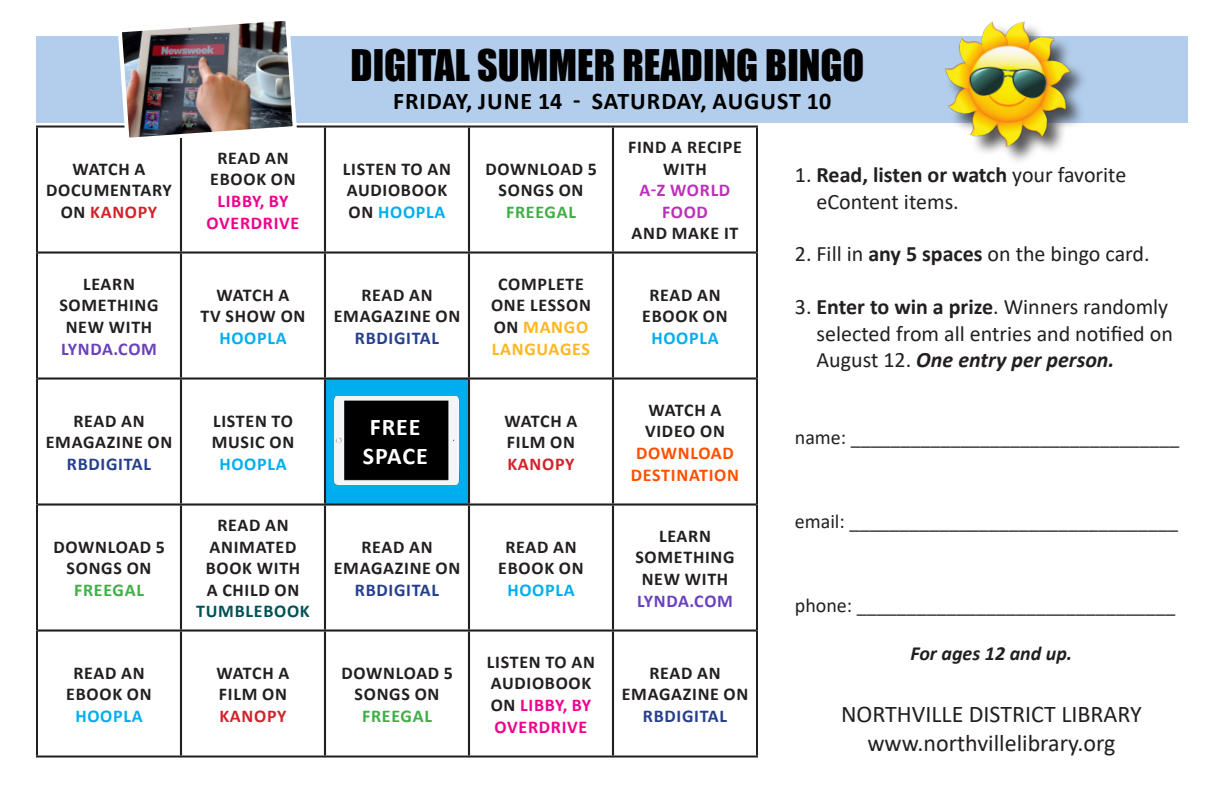
<style>
.page{position:relative;width:1224px;height:792px;background:#fff}
.page>*{position:absolute;margin:0;border:0;box-sizing:border-box;transform-origin:0 0}
.t1{font:40px "Impact";color:#000}
.t2{font:24px "Calibri";color:#231f20}
.t3{font:700 24px "Calibri";letter-spacing:.04em;color:#000}
.t4{font:700 24px/28.8px "Calibri";letter-spacing:.04em;color:#fff}
.t5{font:22px/26.4px "Calibri";color:#231f20}
.t6{font:20px "Calibri";color:#231f20}
.t7{font:italic 700 20px "Calibri";color:#231f20}
.t8{font:700 18px/21.6px "Calibri";letter-spacing:.04em;color:#231f20;text-align:center}
.t9{font:700 18px/21.6px "Calibri";letter-spacing:.04em;color:#ff5000;text-align:center}
.t10{font:700 18px/21.6px "Calibri";letter-spacing:.04em;color:#ed028c;text-align:center}
.s1{color:#d1232a}
.s2{color:#231f20}
.s3{color:#00aeef}
.s4{color:#40ae49}
.s5{color:#bd2fb9}
.s6{color:#6a41bd}
.s7{color:#253f8e}
.s8{color:#ffb620}
.s9{color:#005057}
.s10{color:#ed028c}
.s11{font-weight:700}
.s12{font-weight:700;font-style:italic}
</style>
<div class="page">
<div style="left:325px;top:379px;width:144px;height:126px;background:#00aeef"></div>
<hr style="left:180px;top:128px;width:2px;height:123px;background:#231f20">
<hr style="left:324px;top:128px;width:2px;height:123px;background:#231f20">
<hr style="left:468px;top:128px;width:2px;height:123px;background:#231f20">
<hr style="left:612px;top:128px;width:2px;height:123px;background:#231f20">
<hr style="left:38px;top:251px;width:143px;height:3px;background:#231f20">
<hr style="left:181px;top:251px;width:144px;height:3px;background:#231f20">
<hr style="left:180px;top:254px;width:2px;height:123px;background:#231f20">
<hr style="left:325px;top:251px;width:144px;height:3px;background:#231f20">
<hr style="left:324px;top:254px;width:2px;height:123px;background:#231f20">
<hr style="left:469px;top:251px;width:144px;height:3px;background:#231f20">
<hr style="left:468px;top:254px;width:2px;height:123px;background:#231f20">
<hr style="left:613px;top:251px;width:143px;height:3px;background:#231f20">
<hr style="left:612px;top:254px;width:2px;height:123px;background:#231f20">
<hr style="left:38px;top:377px;width:143px;height:3px;background:#231f20">
<hr style="left:181px;top:377px;width:144px;height:3px;background:#231f20">
<hr style="left:180px;top:380px;width:2px;height:123px;background:#231f20">
<hr style="left:325px;top:377px;width:144px;height:3px;background:#231f20">
<hr style="left:324px;top:380px;width:2px;height:123px;background:#231f20">
<hr style="left:469px;top:377px;width:144px;height:3px;background:#231f20">
<hr style="left:468px;top:380px;width:2px;height:123px;background:#231f20">
<hr style="left:613px;top:377px;width:143px;height:3px;background:#231f20">
<hr style="left:612px;top:380px;width:2px;height:123px;background:#231f20">
<hr style="left:38px;top:503px;width:143px;height:3px;background:#231f20">
<hr style="left:181px;top:503px;width:144px;height:3px;background:#231f20">
<hr style="left:180px;top:506px;width:2px;height:123px;background:#231f20">
<hr style="left:325px;top:503px;width:144px;height:3px;background:#231f20">
<hr style="left:324px;top:506px;width:2px;height:123px;background:#231f20">
<hr style="left:469px;top:503px;width:144px;height:3px;background:#231f20">
<hr style="left:468px;top:506px;width:2px;height:123px;background:#231f20">
<hr style="left:613px;top:503px;width:143px;height:3px;background:#231f20">
<hr style="left:612px;top:506px;width:2px;height:123px;background:#231f20">
<hr style="left:38px;top:629px;width:143px;height:3px;background:#231f20">
<hr style="left:181px;top:629px;width:144px;height:3px;background:#231f20">
<hr style="left:180px;top:632px;width:2px;height:124px;background:#231f20">
<hr style="left:325px;top:629px;width:144px;height:3px;background:#231f20">
<hr style="left:324px;top:632px;width:2px;height:124px;background:#231f20">
<hr style="left:469px;top:629px;width:144px;height:3px;background:#231f20">
<hr style="left:468px;top:632px;width:2px;height:124px;background:#231f20">
<hr style="left:613px;top:629px;width:143px;height:3px;background:#231f20">
<hr style="left:612px;top:632px;width:2px;height:124px;background:#231f20">
<hr style="left:36px;top:126px;width:145px;height:2px;background:#231f20">
<hr style="left:36px;top:128px;width:2px;height:125px;background:#231f20">
<hr style="left:181px;top:126px;width:144px;height:2px;background:#231f20">
<hr style="left:325px;top:126px;width:144px;height:2px;background:#231f20">
<hr style="left:469px;top:126px;width:144px;height:2px;background:#231f20">
<hr style="left:613px;top:126px;width:145px;height:2px;background:#231f20">
<hr style="left:756px;top:128px;width:2px;height:125px;background:#231f20">
<hr style="left:36px;top:253px;width:2px;height:126px;background:#231f20">
<hr style="left:756px;top:253px;width:2px;height:126px;background:#231f20">
<hr style="left:36px;top:379px;width:2px;height:126px;background:#231f20">
<hr style="left:756px;top:379px;width:2px;height:126px;background:#231f20">
<hr style="left:36px;top:505px;width:2px;height:126px;background:#231f20">
<hr style="left:756px;top:505px;width:2px;height:126px;background:#231f20">
<hr style="left:36px;top:631px;width:2px;height:125px;background:#231f20">
<hr style="left:756px;top:631px;width:2px;height:125px;background:#231f20">
<hr style="left:36px;top:756px;width:145px;height:2px;background:#231f20">
<hr style="left:181px;top:756px;width:144px;height:2px;background:#231f20">
<hr style="left:325px;top:756px;width:144px;height:2px;background:#231f20">
<hr style="left:469px;top:756px;width:144px;height:2px;background:#231f20">
<hr style="left:613px;top:756px;width:145px;height:2px;background:#231f20">
<img style="left:334px;top:396px;width:126px;height:89px">
<div style="left:36px;top:36px;width:1152px;height:87px;background:#b3ceec"></div>
<img style="left:116px;top:20px;width:183px;height:124px">
<div style="left:945px;top:22px;width:144px;height:144px;background:#231f20;opacity:.75"></div>
<img style="left:945px;top:21px;width:131px;height:132px">
<p class="t1" style="left:351px;top:34px;width:515px">DIGITAL SUMMER READING BINGO</p>
<p class="t3" style="left:393px;top:85px;width:440px">FRIDAY, JUNE 14 - SATURDAY, AUGUST 10</p>
<p class="t8" style="left:46px;top:158px;width:127px">WATCH A<br>DOCUMENTARY<br>ON <span class="s1">KANOPY</span></p>
<p class="t10" style="left:207px;top:147px;width:94px"><span class="s2">READ AN<br>EBOOK ON<br></span>LIBBY, BY<br>OVERDRIVE</p>
<p class="t8" style="left:343px;top:158px;width:110px;text-align:left">LISTEN TO AN<br>AUDIOBOOK<br>ON <span class="s3">HOOPLA</span></p>
<p class="t8" style="left:485px;top:158px;width:113px">DOWNLOAD 5<br>SONGS ON<br><span class="s4">FREEGAL</span></p>
<p class="t8" style="left:628px;top:136px;width:115px">FIND A RECIPE<br>WITH<br><span class="s5">A-Z WORLD<br>FOOD<br></span>AND MAKE IT</p>
<p class="t8" style="left:59px;top:273px;width:101px">LEARN<br>SOMETHING<br>NEW WITH<br><span class="s6">LYNDA.COM</span></p>
<p class="t8" style="left:201px;top:284px;width:106px">WATCH A<br>TV SHOW ON<br><span class="s3">HOOPLA</span></p>
<p class="t8" style="left:334px;top:284px;width:128px">READ AN<br>EMAGAZINE ON<br><span class="s7">RBDIGITAL</span></p>
<p class="t8" style="left:491px;top:273px;width:101px">COMPLETE<br>ONE LESSON<br>ON <span class="s8">MANGO<br>LANGUAGES</span></p>
<p class="t8" style="left:642px;top:284px;width:87px">READ AN<br>EBOOK ON<br><span class="s3">HOOPLA</span></p>
<p class="t8" style="left:46px;top:410px;width:128px">READ AN<br>EMAGAZINE ON<br><span class="s7">RBDIGITAL</span></p>
<p class="t8" style="left:212px;top:410px;width:84px">LISTEN TO<br>MUSIC ON<br><span class="s3">HOOPLA</span></p>
<p class="t8" style="left:505px;top:410px;width:74px;text-align:left">WATCH A<br>FILM ON<br><span class="s1">KANOPY</span></p>
<p class="t9" style="left:631px;top:399px;width:110px"><span class="s2">WATCH A<br>VIDEO ON<br></span>DOWNLOAD<br>DESTINATION</p>
<p class="t4" style="left:363px;top:413px;width:66px">FREE<br>SPACE</p>
<p class="t8" style="left:53px;top:536px;width:113px">DOWNLOAD 5<br>SONGS ON<br><span class="s4">FREEGAL</span></p>
<p class="t8" style="left:196px;top:514px;width:115px">READ AN<br>ANIMATED<br>BOOK WITH<br>A CHILD ON<br><span class="s9">TUMBLEBOOK</span></p>
<p class="t8" style="left:334px;top:536px;width:128px">READ AN<br>EMAGAZINE ON<br><span class="s7">RBDIGITAL</span></p>
<p class="t8" style="left:498px;top:536px;width:87px">READ AN<br>EBOOK ON<br><span class="s3">HOOPLA</span></p>
<p class="t8" style="left:635px;top:525px;width:101px">LEARN<br>SOMETHING<br>NEW WITH<br><span class="s6">LYNDA.COM</span></p>
<p class="t8" style="left:66px;top:662px;width:87px">READ AN<br>EBOOK ON<br><span class="s3">HOOPLA</span></p>
<p class="t8" style="left:217px;top:662px;width:74px;text-align:left">WATCH A<br>FILM ON<br><span class="s1">KANOPY</span></p>
<p class="t8" style="left:341px;top:662px;width:113px">DOWNLOAD 5<br>SONGS ON<br><span class="s4">FREEGAL</span></p>
<p class="t8" style="left:487px;top:651px;width:110px;text-align:left">LISTEN TO AN<br>AUDIOBOOK<br>ON <span class="s10">LIBBY, BY<br>OVERDRIVE</span></p>
<p class="t8" style="left:622px;top:662px;width:128px">READ AN<br>EMAGAZINE ON<br><span class="s7">RBDIGITAL</span></p>
<p class="t5" style="left:817px;top:161px;width:311px;text-indent:-22px">1. <span class="s11">Read, listen or watch</span> your favorite eContent items.</p>
<p class="t5" style="left:795px;top:240px;width:356px">2. Fill in <span class="s11">any 5 spaces</span> on the bingo card.</p>
<p class="t5" style="left:817px;top:293px;width:358px;text-indent:-22px">3. <span class="s11">Enter to win a prize</span>. Winners randomly selected from all entries and notified on<br>August 12. <span class="s12">One entry per person.</span></p>
<p class="t6" style="left:795px;top:423px;width:386px">name: _________________________________</p>
<p class="t6" style="left:795px;top:507px;width:385px">email: _________________________________</p>
<p class="t6" style="left:795px;top:591px;width:382px">phone: ________________________________</p>
<p class="t7" style="left:911px;top:639px;width:163px">For ages 12 and up.</p>
<p class="t2" style="left:841px;top:698px;width:302px">NORTHVILLE DISTRICT LIBRARY</p>
<p class="t2" style="left:867px;top:726px;width:250px">www.northvillelibrary.org</p>
</div>
